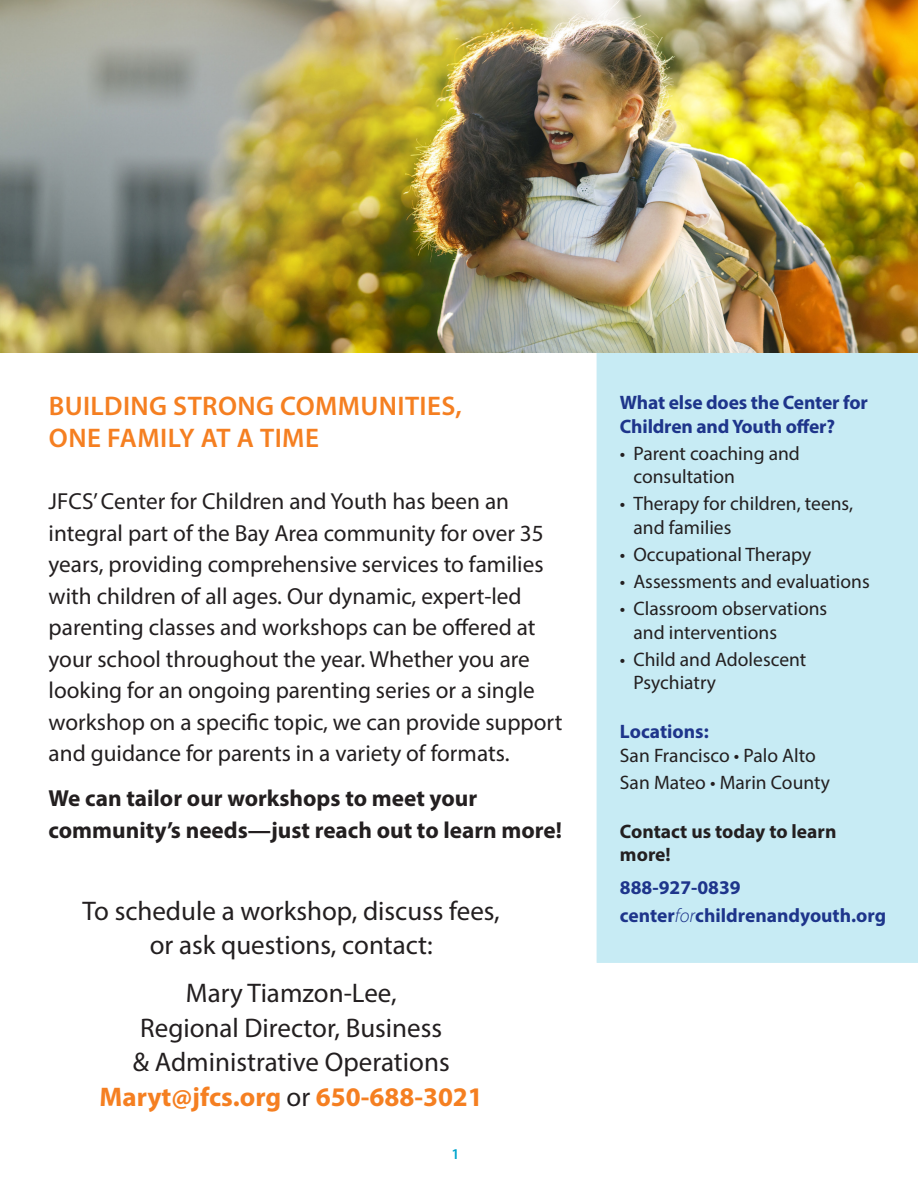
<style>
.page{position:relative;width:918px;height:1188px;background:#fff}
.page>*{position:absolute;margin:0;border:0;box-sizing:border-box;transform-origin:0 0}
.t1{font:27px/34.5px "Myriad Pro";color:#231f20;text-align:center}
.t2{font:600 27px/32.4px "Myriad Pro";letter-spacing:.015em;color:#f57f21}
.t3{font:23.25px/31.5px "Myriad Pro";color:#231f20}
.t4{font:700 23.25px/31.5px "Myriad Pro";color:#231f20}
.t5{font:19.5px/23.4px "Myriad Pro";color:#231f20}
.t6{font:700 19.5px/23.4px "Myriad Pro";letter-spacing:-.01em;color:#1e358b}
.t7{font:700 19.5px/23.4px "Myriad Pro";color:#231f20}
.t8{font:600 15px "Myriad Pro";color:#00a5cd}
.s1{font-weight:700;color:#f57f21}
.s2{font-weight:300;font-style:italic}
</style>
<div class="page">
<div style="left:596px;top:353px;width:322px;height:610px;background:#c7ebf4"></div>
<img style="left:1px;top:0;width:917px;height:353px">
<p class="t2" style="left:49px;top:389px;width:415px">BUILDING STRONG COMMUNITIES,<br>ONE FAMILY AT A TIME</p>
<p class="t3" style="left:49px;top:486px;width:515px">JFCS’ Center for Children and Youth has been an integral part of the Bay Area community for over 35 years, providing comprehensive services to families with children of all ages. Our dynamic, expert-led parenting classes and workshops can be offered at your school throughout the year. Whether you are looking for an ongoing parenting series or a single workshop on a specific topic, we can provide support and guidance for parents in a variety of formats.</p>
<p class="t4" style="left:49px;top:782px;width:515px">We can tailor our workshops to meet your community’s needs—just reach out to learn more!</p>
<p class="t1" style="left:83px;top:893px;width:419px">To schedule a workshop, discuss fees, or ask questions, contact:</p>
<p class="t1" style="left:100px;top:976px;width:385px">Mary Tiamzon-Lee,<br>Regional Director, Business<br>&amp; Administrative Operations<br><span class="s1">Maryt@jfcs.org</span> or <span class="s1">650-688-3021</span></p>
<p class="t8" style="left:452px;top:1144px;width:10px">1</p>
<p class="t6" style="left:620px;top:390px;width:249px">What else does the Center for<br>Children and Youth offer?</p>
<p class="t5" style="left:633px;top:441px;width:168px;text-indent:-13px">• Parent coaching and consultation</p>
<p class="t5" style="left:633px;top:492px;width:221px;text-indent:-13px">• Therapy for children, teens, and families</p>
<p class="t5" style="left:620px;top:542px;width:193px">• Occupational Therapy</p>
<p class="t5" style="left:620px;top:570px;width:251px">• Assessments and evaluations</p>
<p class="t5" style="left:633px;top:597px;width:195px;text-indent:-13px">• Classroom observations and interventions</p>
<p class="t5" style="left:633px;top:647px;width:174px;text-indent:-13px">• Child and Adolescent<br>Psychiatry</p>
<p class="t6" style="left:620px;top:719px;width:90px">Locations:</p>
<p class="t5" style="left:620px;top:741px;width:211px;line-height:27.2px">San Francisco • Palo Alto<br>San Mateo • Marin County</p>
<p class="t7" style="left:620px;top:819px;width:218px">Contact us today to learn more!</p>
<p class="t6" style="left:620px;top:872px;width:268px;line-height:28.5px">888-927-0839 center<span class="s2">for</span>childrenandyouth.org</p>
</div>
